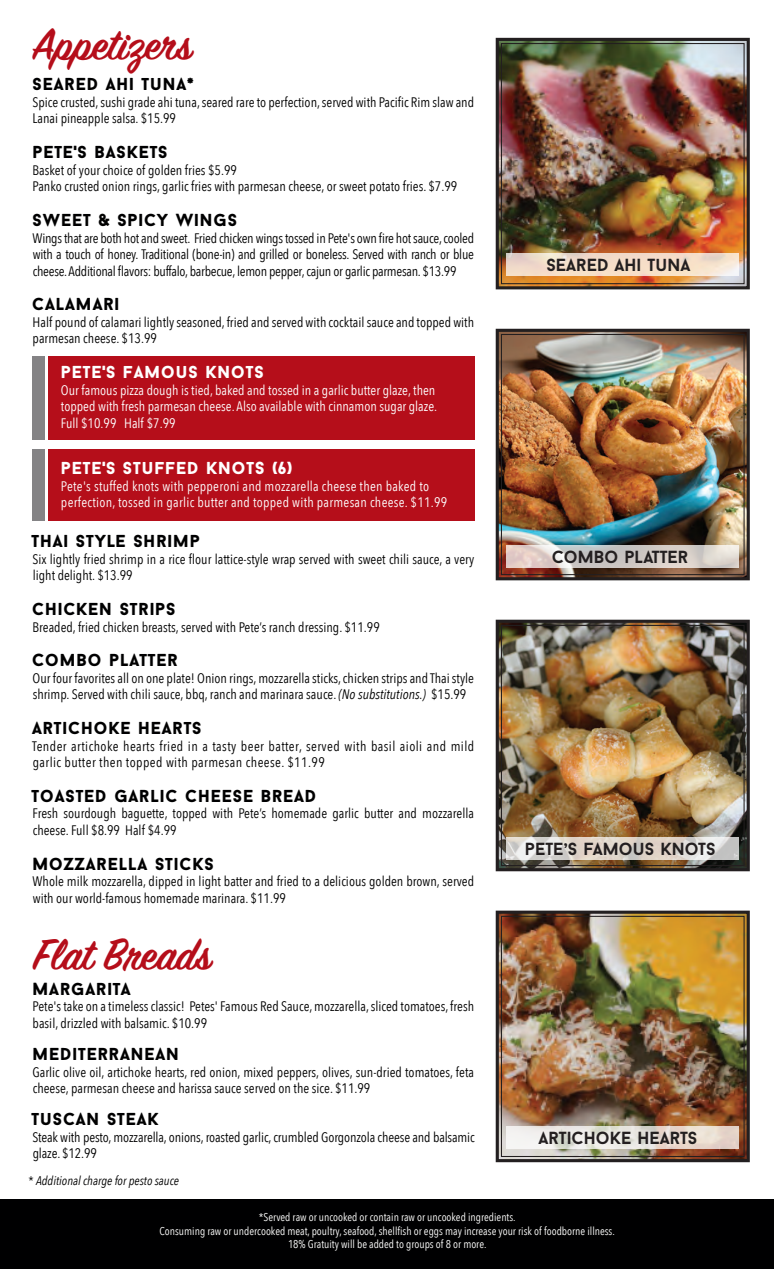
<style>
.page{position:relative;width:774px;height:1269px;background:#fff}
.page>*{position:absolute;margin:0;border:0;box-sizing:border-box;transform-origin:0 0}
.t1{font:600 48.75px "Sign Painter House Script";color:#b50e1a}
.t2{font:900 17.5px "Baron Neue";letter-spacing:.04em;color:#000001}
.t3{font:700 17.5px "Baron Neue";color:#231f20}
.t4{font:900 17.5px "Baron Neue";letter-spacing:.04em;color:#fff}
.t5{font:13.75px/16.5px "Avenir Next Condensed";color:#000001}
.t6{font:13.75px/16.5px "Avenir Next Condensed";color:#fff}
.t7{font:13.75px/16.5px "Avenir Next Condensed";letter-spacing:.02em;color:#fff}
.t8{font:13.75px/16.5px "Avenir Next Condensed";letter-spacing:.03em;color:#000001}
.t9{font:italic 12.5px "Avenir Next Condensed";color:#000001}
.t10{font:11.25px "Avenir Next Condensed";color:#fff}
.s1{font-style:italic}
.s2{font-style:normal}
.s3{font-family:"Proxima Soft"}
</style>
<div class="page">
<img style="left:495px;top:37px;width:255px;height:253px">
<div style="left:500px;top:43px;width:244px;height:241px;border:1px solid #231f20"></div>
<img style="left:495px;top:328px;width:255px;height:253px">
<div style="left:500px;top:334px;width:244px;height:241px;border:1px solid #231f20"></div>
<img style="left:495px;top:619px;width:255px;height:253px">
<div style="left:500px;top:624px;width:244px;height:241px;border:1px solid #231f20"></div>
<img style="left:495px;top:910px;width:255px;height:253px">
<div style="left:500px;top:915px;width:244px;height:241px;border:1px solid #231f20"></div>
<svg style="left:506px;top:836px;width:232px;height:23px;background:#dad3cc"></svg>
<svg style="left:506px;top:253px;width:232px;height:23px;background:#f2ddcb"></svg>
<svg style="left:506px;top:1125px;width:232px;height:23px;background:#e5ded6"></svg>
<svg style="left:506px;top:545px;width:232px;height:22px;background:#d6cfca"></svg>
<div style="left:0;top:1198px;width:773px;height:70px;background:#000001"></div>
<div style="left:32px;top:356px;width:12px;height:83px;background:#848385"></div>
<div style="left:49px;top:356px;width:425px;height:83px;background:#b50e1a"></div>
<div style="left:32px;top:448px;width:12px;height:72px;background:#848385"></div>
<div style="left:49px;top:448px;width:425px;height:72px;background:#b50e1a"></div>
<p class="t1" style="left:33px;top:15px;width:160px">Appetizers</p>
<p class="t2" style="left:33px;top:73px;width:163px">SEARED AHI TUNA*</p>
<p class="t5" style="left:32px;top:93px;width:443px">Spice crusted, sushi grade ahi tuna, seared rare to perfection, served with Pacific Rim slaw and<br>Lanai pineapple salsa. $15.99</p>
<p class="t2" style="left:33px;top:141px;width:137px">PETE'S BASKETS</p>
<p class="t5" style="left:33px;top:161px;width:206px">Basket of your choice of golden fries $5.99</p>
<p class="t5" style="left:33px;top:177px;width:426px">Panko crusted onion rings, garlic fries with parmesan cheese, or sweet potato fries. $7.99</p>
<p class="t2" style="left:33px;top:208px;width:206px">SWEET &amp; SPICY WINGS</p>
<p class="t5" style="left:33px;top:229px;width:443px;text-align:justify">Wings that are both hot and sweet. Fried chicken wings tossed in Pete's own fire hot sauce, cooled with a touch of honey. Traditional (bone-in) and grilled or boneless. Served with ranch or blue cheese. Additional flavors: buffalo, barbecue, lemon pepper, cajun or garlic parmesan. $13.99</p>
<p class="t2" style="left:32px;top:293px;width:89px">CALAMARI</p>
<p class="t5" style="left:33px;top:313px;width:443px">Half pound of calamari lightly seasoned, fried and served with cocktail sauce and topped with parmesan cheese. $13.99</p>
<p class="t4" style="left:61px;top:360px;width:204px">PETE'S FAMOUS KNOTS</p>
<p class="t6" style="left:61px;top:381px;width:375px">Our famous pizza dough is tied, baked and tossed in a garlic butter glaze, then</p>
<p class="t6" style="left:61px;top:397px;width:377px">topped with fresh parmesan cheese. Also available with cinnamon sugar glaze.<br>Full $10.99 Half $7.99</p>
<p class="t4" style="left:61px;top:456px;width:233px">PETE'S STUFFED KNOTS (6)</p>
<p class="t7" style="left:61px;top:477px;width:387px">Pete's stuffed knots with pepperoni and mozzarella cheese then baked to perfection, tossed in garlic butter and topped with parmesan cheese. $11.99</p>
<p class="t2" style="left:32px;top:529px;width:170px">THAI STYLE SHRIMP</p>
<p class="t5" style="left:32px;top:550px;width:443px">Six lightly fried shrimp in a rice flour lattice-style wrap served with sweet chili sauce, a very light delight. $13.99</p>
<p class="t2" style="left:32px;top:597px;width:145px">CHICKEN STRIPS</p>
<p class="t5" style="left:33px;top:617px;width:348px">Breaded, fried chicken breasts, served with Pete’s ranch dressing. $11.99</p>
<p class="t2" style="left:32px;top:648px;width:147px">COMBO PLATTER</p>
<p class="t5" style="left:32px;top:669px;width:443px">Our four favorites all on one plate! Onion rings, mozzarella sticks, chicken strips and Thai style shrimp. Served with chili sauce, bbq, ranch and marinara sauce. <span class="s1">(No substitutions.)</span> $15.99</p>
<p class="t2" style="left:32px;top:716px;width:171px">ARTICHOKE HEARTS</p>
<p class="t8" style="left:32px;top:736px;width:443px">Tender artichoke hearts fried in a tasty beer batter, served with basil aioli and mild garlic butter then topped with parmesan cheese. $11.99</p>
<p class="t2" style="left:32px;top:784px;width:286px">TOASTED GARLIC CHEESE BREAD</p>
<p class="t5" style="left:33px;top:804px;width:442px">Fresh sourdough baguette, topped with Pete’s homemade garlic butter and mozzarella cheese. Full $8.99 Half $4.99</p>
<p class="t2" style="left:33px;top:852px;width:183px">MOZZARELLA STICKS</p>
<p class="t5" style="left:33px;top:872px;width:443px">Whole milk mozzarella, dipped in light batter and fried to a delicious golden brown, served with our world-famous homemade marinara. $11.99</p>
<p class="t1" style="left:34px;top:924px;width:178px">Flat Breads</p>
<p class="t2" style="left:33px;top:977px;width:100px">MARGARITA</p>
<p class="t5" style="left:33px;top:997px;width:443px">Pete's take on a timeless classic! Petes' Famous Red Sauce, mozzarella, sliced tomatoes, fresh basil, drizzled with balsamic. $10.99</p>
<p class="t2" style="left:32px;top:1042px;width:148px">MEDITERRANEAN</p>
<p class="t5" style="left:32px;top:1062px;width:442px">Garlic olive oil, artichoke hearts, red onion, mixed peppers, olives, sun-dried tomatoes, feta cheese, parmesan cheese and harissa sauce served on the sice. $11.99</p>
<p class="t2" style="left:32px;top:1107px;width:129px">TUSCAN STEAK</p>
<p class="t5" style="left:32px;top:1127px;width:443px">Steak with pesto, mozzarella, onions, roasted garlic, crumbled Gorgonzola cheese and balsamic glaze. $12.99</p>
<p class="t9" style="left:28px;top:1172px;width:152px"><span class="s2">*</span> Additional charge for pesto sauce</p>
<p class="t3" style="left:546px;top:254px;width:145px">SEARED AHI TUNA</p>
<p class="t3" style="left:551px;top:546px;width:138px">COMBO PLATTER</p>
<p class="t3" style="left:524px;top:837px;width:192px">PETE<span class="s3">’</span>S FAMOUS KNOTS</p>
<p class="t3" style="left:538px;top:1126px;width:160px">ARTICHOKE HEARTS</p>
<p class="t10" style="left:259px;top:1207px;width:258px">*Served raw or uncooked or contain raw or uncooked ingredients.</p>
<p class="t10" style="left:159px;top:1220px;width:456px">Consuming raw or undercooked meat, poultry, seafood, shellfish or eggs may increase your risk of foodborne illness.</p>
<p class="t10" style="left:288px;top:1234px;width:200px">18% Gratuity will be added to groups of 8 or more.</p>
</div>
